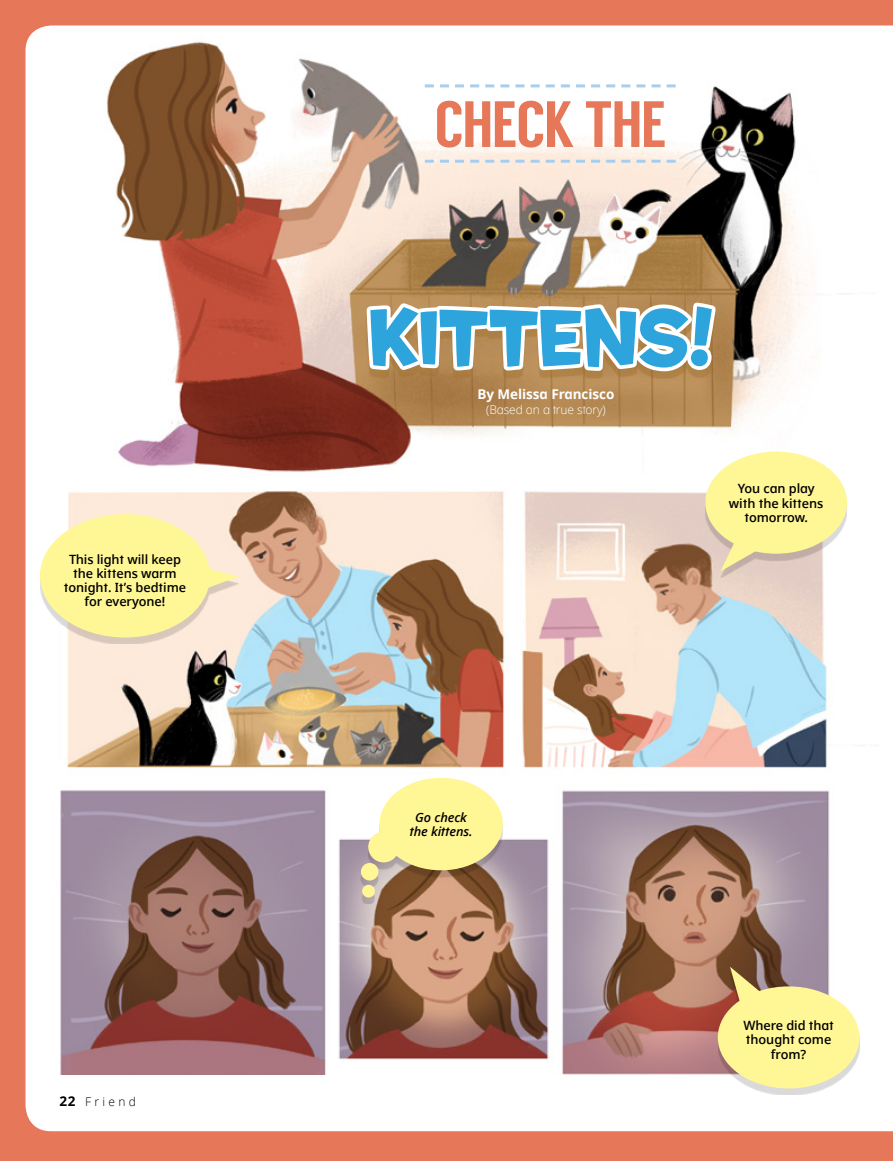
<style>
.page{position:relative;width:893px;height:1161px;background:#e67758}
.page>*{position:absolute;margin:0;border:0;box-sizing:border-box;transform-origin:0 0}
.t1{font:74.25px "Housearama Kingpin";letter-spacing:-.015em;color:#2da4dc;scale:.91 1}
.t2{font:65.25px "Langdon";letter-spacing:-.025em;color:#e67758}
.ARTCL-BY_para_first{font:13.5px "Dots Solid lds Lat Bold";letter-spacing:-.005em;color:#fff}
.FIGimg_para{font:600 12.75px/14.2px "Dots Solidlds Lat";letter-spacing:-.005em;color:#000;text-align:center}
.FIGimg_para-2{font:italic 600 12.75px/14.2px "Dots Solidlds Lat";letter-spacing:-.005em;color:#000;text-align:center}
.ARTCL-BY_para{font:300 12px "Dots Solidlds Lat";letter-spacing:-.005em;color:#fff}
.Folio_L{font:300 12px "Dots Solidlds Lat";letter-spacing:.28em;color:#000}
.s1{font-family:"Dots Solid lds Lat Bold";font-weight:400;font-size:13.5px}
</style>
<div class="page">
<div style="left:26px;top:26px;width:867px;height:1105px;background:#fff"></div>
<img style="left:35px;top:27px;width:843px;height:447px">
<img style="left:35px;top:490px;width:843px;height:584px">
<svg style="left:425px;top:84px;width:251px;height:3px"></svg>
<svg style="left:425px;top:160px;width:251px;height:3px"></svg>
<div style="left:361px;top:784px;width:142px;height:120px;background:#000;opacity:.15"></div>
<div style="left:379px;top:778px;width:124px;height:92px;background:#fff696;border-radius:50%"></div>
<div style="left:368px;top:831px;width:31px;height:31px;background:#fff696;border-radius:50%"></div>
<div style="left:361px;top:863px;width:17px;height:17px;background:#fff696;border-radius:50%"></div>
<div style="left:362px;top:885px;width:13px;height:12px;background:#fff696;border-radius:50%"></div>
<div style="left:705px;top:458px;width:142px;height:120px;background:#000;opacity:.15"></div>
<div style="left:705px;top:452px;width:142px;height:102px;background:#fff696;border-radius:50%"></div>
<svg style="left:363px;top:298px;width:394px;height:376px"></svg>
<div style="left:718px;top:973px;width:142px;height:122px;background:#000;opacity:.15"></div>
<div style="left:718px;top:986px;width:141px;height:102px;background:#fff696;border-radius:50%"></div>
<svg style="left:730px;top:967px;width:33px;height:41px"></svg>
<div style="left:40px;top:520px;width:199px;height:124px;background:#000;opacity:.15"></div>
<div style="left:40px;top:514px;width:170px;height:123px;background:#fff696;border-radius:50%"></div>
<svg style="left:207px;top:566px;width:32px;height:26px"></svg>
<p class="FIGimg_para" style="left:64px;top:552px;width:124px">This light will keep the kittens warm tonight. It’s bedtime for everyone!</p>
<p class="Folio_L" style="left:60px;top:1092px;width:78px"><span class="s1">22</span> Friend</p>
<p class="t2" style="left:434px;top:86px;width:233px">CHECK THE</p>
<p class="t1" style="left:368px;top:287px;width:381px">KITTENS!</p>
<p class="ARTCL-BY_para_first" style="left:478px;top:384px;width:138px">By Melissa Francisco</p>
<p class="ARTCL-BY_para" style="left:486px;top:401px;width:121px">(Based on a true story)</p>
<p class="FIGimg_para" style="left:729px;top:482px;width:96px">You can play with the kittens tomorrow.</p>
<p class="FIGimg_para-2" style="left:410px;top:810px;width:64px">Go check the kittens.</p>
<p class="FIGimg_para" style="left:743px;top:1018px;width:92px">Where did that thought come from?</p>
</div>
